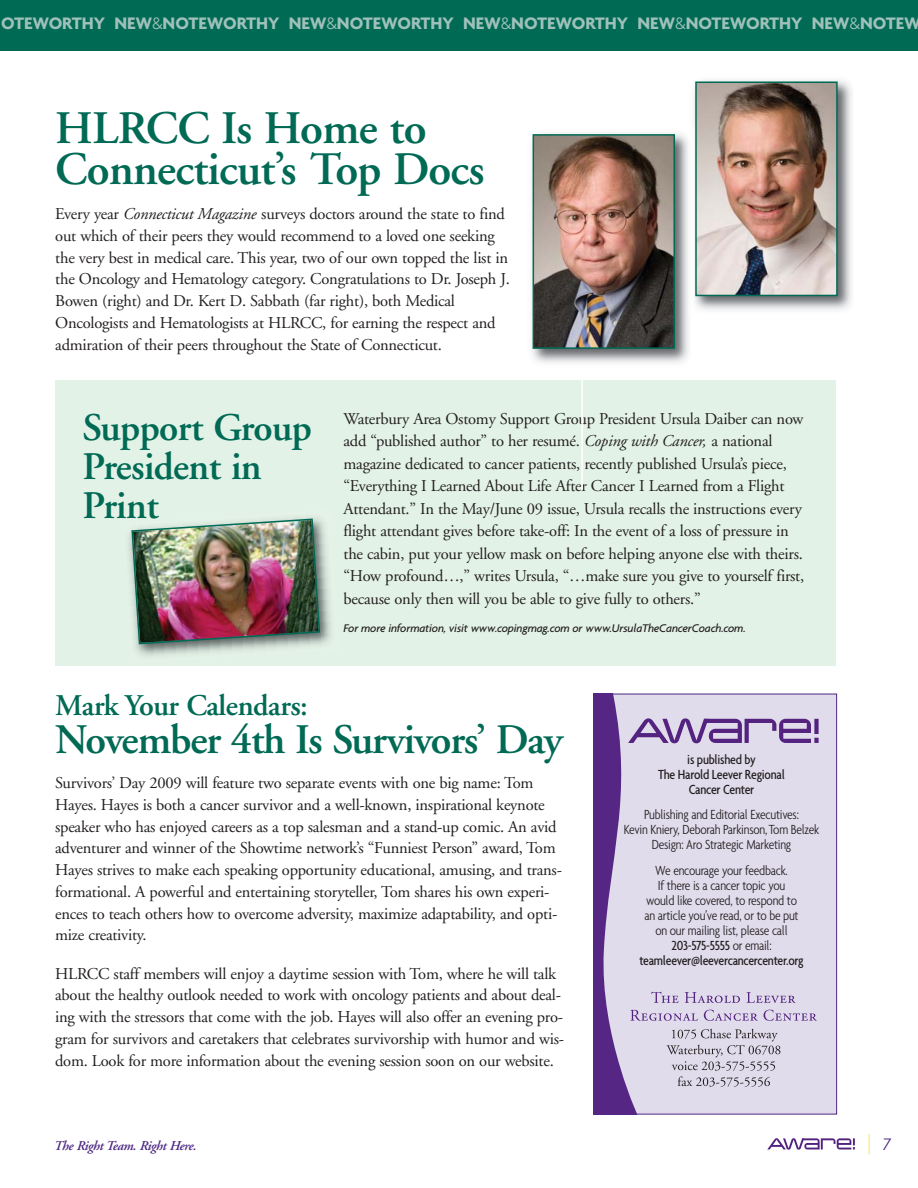
<style>
.page{position:relative;width:918px;height:1188px;background:#fff}
.page>*{position:absolute;margin:0;border:0;box-sizing:border-box;transform-origin:0 0}
.t1{font:600 46.5px/40.5px "Adobe Garamond";letter-spacing:-.015em;color:#006a55}
.t2{font:600 42px "Adobe Garamond";letter-spacing:-.025em;color:#006a55}
.t3{font:600 39px/39px "Adobe Garamond";letter-spacing:-.015em;color:#006a55}
.t4{font:600 30px "Adobe Garamond";letter-spacing:-.015em;color:#006a55}
.t5{font:700 18px "Agenda";color:#9fc1ba}
.t6{font:italic 300 18px "Agenda";color:#4b2682}
.t7{font:16.5px/21.8px "Adobe Garamond";letter-spacing:-.015em;color:#231f20}
.t8{font:300 condensed 14.25px/15px "Agenda";letter-spacing:-.02em;color:#231f20;text-align:center}
.t9{font:500 condensed 14.25px/15px "Agenda";letter-spacing:-.02em;color:#231f20;text-align:center}
.t10{font:italic 600 13.5px "Adobe Garamond";letter-spacing:-.025em;color:#4b2682}
.t11{font:italic 500 12px "Agenda";letter-spacing:-.015em;color:#231f20}
.s1{font-weight:300}
.s2{font-style:italic}
.s3{font-weight:500}
</style>
<div class="page">
<div style="left:55px;top:380px;width:781px;height:285px;background:#e3f2e7"></div>
<div style="left:595px;top:694px;width:241px;height:420px;background:#e1dcec"></div>
<svg style="left:594px;top:694px;width:225px;height:420px"></svg>
<svg style="left:767px;top:1138px;width:88px;height:12px"></svg>
<svg style="left:869px;top:1134px;width:1px;height:20px"></svg>
<hr style="left:581px;top:50px;width:2px;height:440px;background:#fff">
<div style="left:0;top:0;width:918px;height:50px;background:#006a55"></div>
<img style="left:531px;top:133px;width:158px;height:230px">
<img style="left:536px;top:137px;width:136px;height:209px">
<div style="left:533px;top:134px;width:142px;height:215px;border:2px solid #006a55"></div>
<img style="left:693px;top:80px;width:159px;height:230px">
<img style="left:693px;top:127px;width:1px;height:183px">
<img style="left:698px;top:84px;width:137px;height:209px">
<div style="left:695px;top:81px;width:143px;height:215px;border:2px solid #006a55"></div>
<img style="left:128px;top:517px;width:203px;height:139px">
<img style="left:131px;top:518px;width:190px;height:127px">
<p class="t5" style="left:1px;top:16px;width:921px">OTEWORTHY NEW<span class="s1">&amp;</span>NOTEWORTHY NEW<span class="s1">&amp;</span>NOTEWORTHY NEW<span class="s1">&amp;</span>NOTEWORTHY NEW<span class="s1">&amp;</span>NOTEWORTHY NEW<span class="s1">&amp;</span>NOTEW</p>
<h1 class="t1" style="left:55px;top:113px;width:431px">HLRCC Is Home to<br>Connecticut’s Top Docs</h1>
<p class="t7" style="left:55px;top:205px;width:456px">Every year <span class="s2">Connecticut Magazine</span> surveys doctors around the state to find out which of their peers they would recommend to a loved one seeking the very best in medical care. This year, two of our own topped the list in the Oncology and Hematology category. Congratulations to Dr. Joseph J.<br>Bowen (right) and Dr. Kert D. Sabbath (far right), both Medical Oncologists and Hematologists at HLRCC, for earning the respect and admiration of their peers throughout the State of Connecticut.</p>
<h3 class="t3" style="left:82px;top:412px;width:231px">Support Group<br>President in<br>Print</h3>
<p class="t7" style="left:344px;top:409px;width:462px;line-height:22.5px">Waterbury Area Ostomy Support Group President Ursula Daiber can now add “published author” to her resumé. <span class="s2">Coping with Cancer,</span> a national magazine dedicated to cancer patients, recently published Ursula’s piece, “Everything I Learned About Life After Cancer I Learned from a Flight Attendant.” In the May/June 09 issue, Ursula recalls the instructions every flight attendant gives before take-off: In the event of a loss of pressure in the cabin, put your yellow mask on before helping anyone else with theirs. “How profound…,” writes Ursula, “…make sure you give to yourself first, because only then will you be able to give fully to others.”</p>
<p class="t11" style="left:344px;top:624px;width:404px">For more information, visit www.copingmag.com or www.UrsulaTheCancerCoach.com.</p>
<h3 class="t4" style="left:55px;top:694px;width:254px">Mark Your Calendars:</h3>
<h2 class="t2" style="left:55px;top:723px;width:509px">November 4th Is Survivors’ Day</h2>
<p class="t7" style="left:55px;top:773px;width:508px">Survivors’ Day 2009 will feature two separate events with one big name: Tom Hayes. Hayes is both a cancer survivor and a well-known, inspirational keynote speaker who has enjoyed careers as a top salesman and a stand-up comic. An avid adventurer and winner of the Showtime network’s “Funniest Person” award, Tom Hayes strives to make each speaking opportunity educational, amusing, and trans&shy;formational. A powerful and entertaining storyteller, Tom shares his own experi&shy;ences to teach others how to overcome adversity, maximize adaptability, and opti&shy;mize creativity.</p>
<p class="t7" style="left:55px;top:964px;width:510px">HLRCC staff members will enjoy a daytime session with Tom, where he will talk about the healthy outlook needed to work with oncology patients and about deal&shy;ing with the stressors that come with the job. Hayes will also offer an evening pro&shy;gram for survivors and caretakers that celebrates survivorship with humor and wis&shy;dom. Look for more information about the evening session soon on our website.</p>
<p class="t10" style="left:54px;top:1140px;width:144px">The Right Team. Right Here.</p>
<p class="t9" style="left:658px;top:753px;width:128px">is published by<br>The Harold Leever Regional<br>Cancer Center</p>
<p class="t8" style="left:624px;top:809px;width:197px">Publishing and Editorial Executives:<br>Kevin Kniery, Deborah Parkinson,Tom Belzek<br>Design: Aro Strategic Marketing</p>
<p class="t8" style="left:639px;top:864px;width:166px">We encourage your feedback.<br>If there is a cancer topic you<br>would like covered, to respond to an article you’ve read, or to be put on our mailing list, please call<br><span class="s3">203-575-5555</span> or email: <span class="s3">teamleever@leevercancercenter.org</span></p>
<p class="t6" style="left:882px;top:1137px;width:9px">7</p>
</div>
